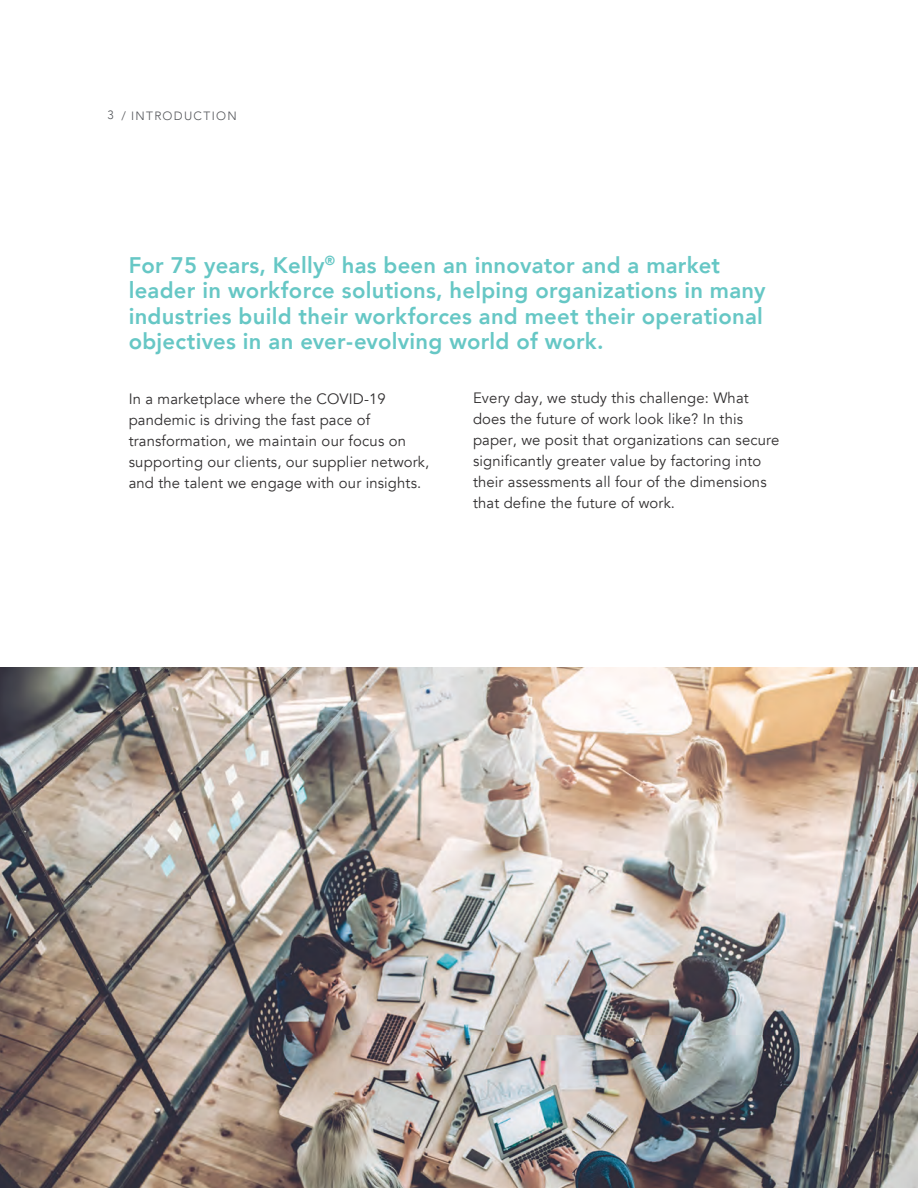
<style>
.page{position:relative;width:918px;height:1188px;background:#fff}
.page>*{position:absolute;margin:0;border:0;box-sizing:border-box;transform-origin:0 0}
.t1{font:800 22.5px/25.5px "Avenir";letter-spacing:.01em;color:#66c7c5}
.t2{font:15px/21px "Avenir";letter-spacing:.01em;color:#312f30}
.t3{font:300 12px "Avenir";letter-spacing:.105em;color:#54565a}
</style>
<div class="page">
<img style="left:0;top:668px;width:918px;height:520px">
<p class="t3" style="left:108px;top:109px;width:131px">3 / INTRODUCTION</p>
<h1 class="t1" style="left:129px;top:252px;width:638px">For 75 years, Kelly<sup>®</sup> has been an innovator and a market leader in workforce solutions, helping organizations in many industries build their workforces and meet their operational objectives in an ever-evolving world of work.</h1>
<p class="t2" style="left:129px;top:389px;width:302px">In a marketplace where the COVID-19 pandemic is driving the fast pace of transformation, we maintain our focus on supporting our clients, our supplier network, and the talent we engage with our insights.</p>
<p class="t2" style="left:473px;top:388px;width:308px">Every day, we study this challenge: What does the future of work look like? In this paper, we posit that organizations can secure significantly greater value by factoring into their assessments all four of the dimensions that define the future of work.</p>
</div>
